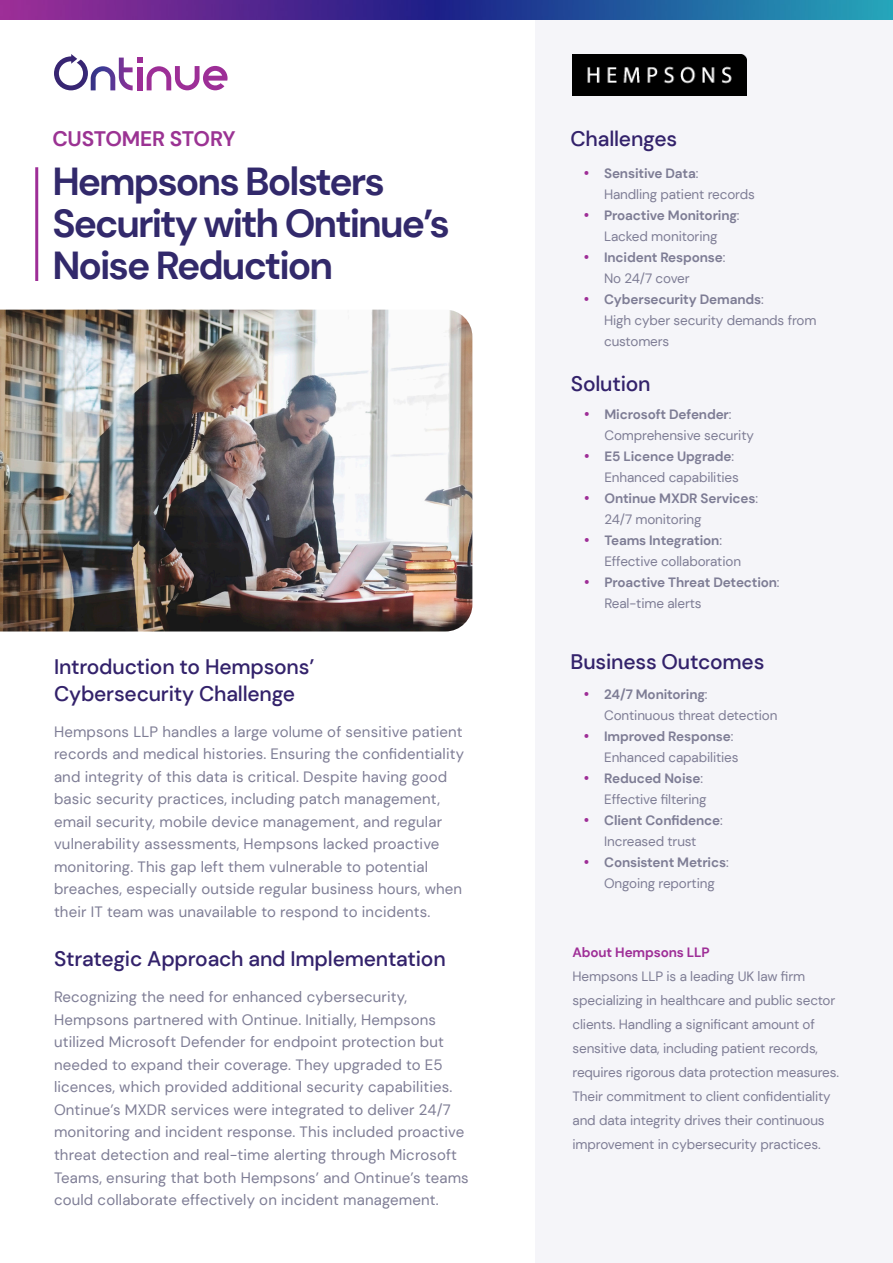
<style>
.page{position:relative;width:893px;height:1263px;background:#fff}
.page>*{position:absolute;margin:0;border:0;box-sizing:border-box;transform-origin:0 0}
.t1{font:700 39px/42px "DM Sans";letter-spacing:-.05em;color:#32296b}
.t2{font:500 21px "DM Sans";letter-spacing:-.01em;color:#33226b}
.t3{font:700 21px "DM Sans";letter-spacing:-.01em;color:#9b3393}
.Body_Copy{font:15px/22.5px "DM Sans";letter-spacing:.01em;color:#7e7d95}
.Body_Copy-2{font:13.5px/21px "DM Sans";letter-spacing:-.01em;color:#7e7d95}
.t4{font:700 13.5px/21px "DM Sans";letter-spacing:-.01em;color:#7e7d95;text-align:center}
.Body_Copy-3{font:700 13.5px "DM Sans";letter-spacing:-.01em;color:#9e2e97}
.s1{font-weight:500;font-size:15px;color:#9e2e97}
.s2{font-weight:700}
.s3{font-weight:400}
</style>
<div class="page">
<div style="left:535px;top:13px;width:358px;height:1250px;background:#f5f5f9"></div>
<svg style="left:54px;top:54px;width:174px;height:36px"></svg>
<hr style="left:35px;top:167px;width:3px;height:114px;background:#9e2e97">
<img style="left:0;top:310px;width:472px;height:321px">
<img style="left:0;top:0;width:893px;height:19px">
<img style="left:572px;top:54px;width:174px;height:42px">
<p class="t3" style="left:52px;top:125px;width:185px">CUSTOMER STORY</p>
<p class="t1" style="left:52px;top:160px;width:399px">Hempsons Bolsters<br>Security with Ontinue’s<br>Noise Reduction</p>
<h2 class="t2" style="left:570px;top:125px;width:108px">Challenges</h2>
<p class="Body_Copy-2" style="left:604px;top:163px;width:152px;text-indent:-20px"><span class="s1">•</span> <span class="s2">Sensitive Data</span>:<br>Handling patient records</p>
<p class="t4" style="left:584px;top:205px;width:157px"><span class="s1">•</span> Proactive Monitoring<span class="s3">:<br>Lacked monitoring</span></p>
<p class="t4" style="left:604px;top:247px;width:123px;text-align:left;text-indent:-20px"><span class="s1">•</span> Incident Response<span class="s3">:<br>No 24/7 cover</span></p>
<p class="Body_Copy-2" style="left:604px;top:289px;width:214px;text-indent:-20px"><span class="s1">•</span> <span class="s2">Cybersecurity Demands</span>:<br>High cyber security demands from customers</p>
<h2 class="t2" style="left:571px;top:370px;width:81px">Solution</h2>
<p class="Body_Copy-2" style="left:604px;top:404px;width:151px;text-indent:-20px"><span class="s1">•</span> <span class="s2">Microsoft Defender</span>:<br>Comprehensive security</p>
<p class="Body_Copy-2" style="left:604px;top:446px;width:136px;text-indent:-20px"><span class="s1">•</span> <span class="s2">E5 Licence Upgrade</span>:<br>Enhanced capabilities</p>
<p class="t4" style="left:604px;top:488px;width:155px;text-align:left;text-indent:-20px"><span class="s1">•</span> Ontinue MXDR Services<span class="s3">:<br>24/7 monitoring</span></p>
<p class="Body_Copy-2" style="left:604px;top:530px;width:138px;text-indent:-20px"><span class="s1">•</span> <span class="s2">Teams Integration</span>:<br>Effective collaboration</p>
<p class="t4" style="left:604px;top:572px;width:177px;text-align:left;text-indent:-20px"><span class="s1">•</span> Proactive Threat Detection<span class="s3">:<br>Real-time alerts</span></p>
<h2 class="t2" style="left:54px;top:653px;width:262px">Introduction to Hempsons’</h2>
<h2 class="t2" style="left:571px;top:648px;width:195px">Business Outcomes</h2>
<h2 class="t2" style="left:54px;top:680px;width:243px">Cybersecurity Challenge</h2>
<p class="Body_Copy" style="left:54px;top:720px;width:412px">Hempsons LLP handles a large volume of sensitive patient records and medical histories. Ensuring the confidentiality and integrity of this data is critical. Despite having good basic security practices, including patch management, email security, mobile device management, and regular vulnerability assessments, Hempsons lacked proactive monitoring. This gap left them vulnerable to potential breaches, especially outside regular business hours, when their IT team was unavailable to respond to incidents.</p>
<h2 class="t2" style="left:54px;top:946px;width:393px">Strategic Approach and Implementation</h2>
<p class="Body_Copy" style="left:54px;top:986px;width:416px">Recognizing the need for enhanced cybersecurity, Hempsons partnered with Ontinue. Initially, Hempsons utilized Microsoft Defender for endpoint protection but needed to expand their coverage. They upgraded to E5 licences, which provided additional security capabilities.<br>Ontinue’s MXDR services were integrated to deliver 24/7 monitoring and incident response. This included proactive threat detection and real-time alerting through Microsoft Teams, ensuring that both Hempsons’ and Ontinue’s teams could collaborate effectively on incident management.</p>
<p class="Body_Copy-2" style="left:604px;top:684px;width:175px;text-indent:-20px"><span class="s1">•</span> <span class="s2">24/7 Monitoring</span>:<br>Continuous threat detection</p>
<p class="Body_Copy-2" style="left:604px;top:726px;width:136px;text-indent:-20px"><span class="s1">•</span> <span class="s2">Improved Response</span>:<br>Enhanced capabilities</p>
<p class="Body_Copy-2" style="left:584px;top:768px;width:124px;text-align:right"><span class="s1">•</span> <span class="s2">Reduced Noise</span>:<br>Effective filtering</p>
<p class="t4" style="left:584px;top:810px;width:140px"><span class="s1">•</span> Client Confidence<span class="s3">:<br>Increased trust</span></p>
<p class="t4" style="left:584px;top:852px;width:146px"><span class="s1">•</span> Consistent Metrics<span class="s3">:<br>Ongoing reporting</span></p>
<p class="Body_Copy-3" style="left:572px;top:944px;width:139px">About Hempsons LLP</p>
<p class="Body_Copy-2" style="left:572px;top:964px;width:268px;line-height:24px">Hempsons LLP is a leading UK law firm specializing in healthcare and public sector clients. Handling a significant amount of sensitive data, including patient records, requires rigorous data protection measures.<br>Their commitment to client confidentiality and data integrity drives their continuous improvement in cybersecurity practices.</p>
</div>
